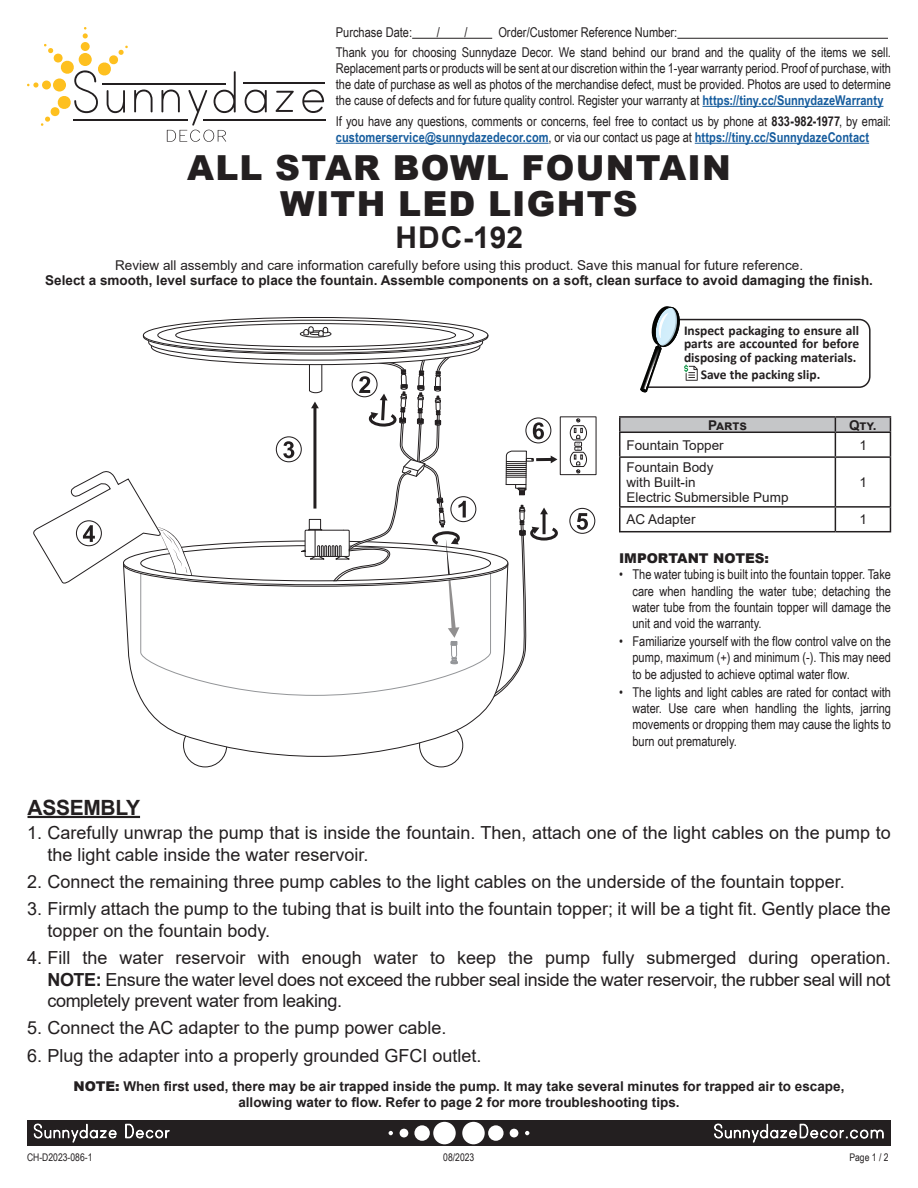
<style>
.page{position:relative;width:918px;height:1188px;background:#fff}
.page>*{position:absolute;margin:0;border:0;box-sizing:border-box;transform-origin:0 0}
.t1{font:900 34.5px/36px "Arial";letter-spacing:.035em;color:#231f20;text-align:center}
.t2{font:700 30px "Arial";letter-spacing:.02em;color:#231f20}
.t3{font:700 21px "Arial";letter-spacing:-.015em;color:#231f20}
.t4{font:18px/21.6px "Arial";color:#231f20}
.Warranty_Text{font:13.5px/16.2px "Arial Narrow";color:#231f20;text-align:justify}
.t5{font:700 13.5px/15px "Arial";color:#231f20;text-align:center}
.t6{font:700 13.5px/13.5px "Calibri";color:#231f20;text-align:justify}
.t7{font:13.5px/15px "Arial";color:#231f20}
.t8{font:900 13.5px "Arial";color:#231f20}
.t9{font:10.5px "Arial Narrow";color:#231f20}
.s1{font-weight:700;color:#175d9e}
.s2{font-weight:700}
.s3{font-weight:400}
.s4{font-weight:900}
</style>
<div class="page">
<div style="left:27px;top:1120px;width:864px;height:26px;background:#231f20"></div>
<div style="left:462px;top:1122px;width:23px;height:22px;background:#fff;border-radius:50%"></div>
<div style="left:488px;top:1125px;width:16px;height:16px;background:#fff;border-radius:50%"></div>
<div style="left:510px;top:1129px;width:8px;height:8px;background:#fff;border-radius:50%"></div>
<svg style="left:525px;top:1131px;width:4px;height:4px"></svg>
<div style="left:433px;top:1122px;width:23px;height:22px;background:#fff;border-radius:50%"></div>
<div style="left:414px;top:1125px;width:16px;height:16px;background:#fff;border-radius:50%"></div>
<div style="left:400px;top:1129px;width:8px;height:8px;background:#fff;border-radius:50%"></div>
<svg style="left:389px;top:1131px;width:4px;height:4px"></svg>
<svg style="left:34px;top:1123px;width:83px;height:20px"></svg>
<svg style="left:125px;top:1124px;width:45px;height:15px"></svg>
<svg style="left:714px;top:1123px;width:170px;height:20px"></svg>
<svg style="left:134px;top:90px;width:19px;height:22px"></svg>
<svg style="left:245px;top:90px;width:22px;height:23px"></svg>
<svg style="left:276px;top:91px;width:18px;height:21px"></svg>
<svg style="left:302px;top:90px;width:22px;height:23px"></svg>
<svg style="left:81px;top:42px;width:9px;height:9px"></svg>
<svg style="left:83px;top:27px;width:5px;height:11px"></svg>
<svg style="left:27px;top:44px;width:101px;height:82px"></svg>
<hr style="left:244px;top:83px;width:81px;height:1px;background:#231f20">
<hr style="left:102px;top:83px;width:124px;height:1px;background:#231f20">
<hr style="left:73px;top:119px;width:115px;height:1px;background:#231f20">
<hr style="left:203px;top:119px;width:122px;height:1px;background:#231f20">
<svg style="left:161px;top:71px;width:75px;height:71px"></svg>
<hr style="left:702px;top:106px;width:182px;height:1px;background:#175d9e">
<hr style="left:336px;top:143px;width:213px;height:1px;background:#175d9e">
<hr style="left:695px;top:143px;width:174px;height:1px;background:#175d9e">
<hr style="left:412px;top:38px;width:80px;height:1px;background:#231f20">
<hr style="left:677px;top:38px;width:211px;height:1px;background:#231f20">
<hr style="left:28px;top:816px;width:112px;height:2px;background:#231f20">
<svg style="left:640px;top:306px;width:231px;height:87px"></svg>
<hr style="left:619px;top:416px;width:216px;height:2px;background:#231f20">
<hr style="left:835px;top:416px;width:56px;height:2px;background:#231f20">
<svg style="left:619px;top:417px;width:272px;height:39px"></svg>
<hr style="left:619px;top:456px;width:216px;height:2px;background:#231f20">
<hr style="left:619px;top:458px;width:2px;height:48px;background:#231f20">
<hr style="left:835px;top:456px;width:56px;height:2px;background:#231f20">
<hr style="left:835px;top:458px;width:1px;height:48px;background:#231f20">
<hr style="left:890px;top:458px;width:1px;height:48px;background:#231f20">
<hr style="left:619px;top:506px;width:216px;height:2px;background:#231f20">
<hr style="left:619px;top:508px;width:2px;height:23px;background:#231f20">
<hr style="left:835px;top:506px;width:56px;height:2px;background:#231f20">
<svg style="left:835px;top:508px;width:1px;height:23px"></svg>
<svg style="left:890px;top:508px;width:1px;height:23px"></svg>
<hr style="left:619px;top:531px;width:216px;height:1px;background:#231f20">
<hr style="left:835px;top:531px;width:56px;height:1px;background:#231f20">
<div style="left:560px;top:416px;width:36px;height:59px;border:1px solid #231f20"></div>
<svg style="left:570px;top:418px;width:17px;height:55px"></svg>
<div style="left:183px;top:723px;width:44px;height:44px;border:1px solid #231f20;border-radius:50%"></div>
<div style="left:419px;top:723px;width:44px;height:44px;border:1px solid #231f20;border-radius:50%"></div>
<svg style="left:140px;top:698px;width:354px;height:60px"></svg>
<div style="left:157px;top:320px;width:317px;height:31px;border:1px solid #231f20;border-radius:50%"></div>
<div style="left:175px;top:323px;width:281px;height:24px;border:1px solid #231f20;border-radius:50%"></div>
<div style="left:569px;top:508px;width:26px;height:26px;border:1px solid #231f20;border-radius:50%"></div>
<svg style="left:577px;top:513px;width:11px;height:17px"></svg>
<svg style="left:33px;top:326px;width:525px;height:372px"></svg>
<p class="Warranty_Text" style="left:336px;top:23px;width:78px">Purchase Date:</p>
<p class="Warranty_Text" style="left:437px;top:23px;width:5px">/</p>
<p class="Warranty_Text" style="left:465px;top:23px;width:5px">/</p>
<p class="Warranty_Text" style="left:498px;top:23px;width:181px">Order/Customer Reference Number:</p>
<p class="Warranty_Text" style="left:336px;top:44px;width:557px">Thank you for choosing Sunnydaze Decor. We stand behind our brand and the quality of the items we sell.<br>Replacement parts or products will be sent at our discretion within the 1-year warranty period. Proof of purchase, with the date of purchase as well as photos of the merchandise defect, must be provided. Photos are used to determine the cause of defects and for future quality control. Register your warranty at <span class="s1">https://tiny.cc/SunnydazeWarranty</span></p>
<p class="Warranty_Text" style="left:336px;top:112px;width:557px">If you have any questions, comments or concerns, feel free to contact us by phone at <span class="s2">833-982-1977</span>, by email: <span class="s1">customerservice@sunnydazedecor.com</span>, or via our contact us page at <span class="s1">https://tiny.cc/SunnydazeContact</span></p>
<p class="t1" style="left:187px;top:149px;width:545px">ALL STAR BOWL FOUNTAIN<br>WITH LED LIGHTS</p>
<p class="t2" style="left:396px;top:217px;width:129px">HDC-192</p>
<p class="t5" style="left:45px;top:258px;width:829px"><span class="s3">Review all assembly and care information carefully before using this product. Save this manual for future reference.<br></span>Select a smooth, level surface to place the fountain. Assemble components on a soft, clean surface to avoid damaging the finish.</p>
<p class="t6" style="left:684px;top:323px;width:177px">Inspect packaging to ensure all parts are accounted for before disposing of packing materials.</p>
<p class="t6" style="left:701px;top:368px;width:121px">Save the packing slip.</p>
<p class="t5" style="left:708px;top:417px;width:40px">Parts</p>
<p class="t5" style="left:849px;top:417px;width:29px">Qty.</p>
<p class="t7" style="left:627px;top:437px;width:99px">Fountain Topper</p>
<p class="t7" style="left:859px;top:437px;width:9px">1</p>
<p class="t7" style="left:627px;top:460px;width:164px">Fountain Body<br>with Built-in<br>Electric Submersible Pump</p>
<p class="t7" style="left:859px;top:475px;width:9px">1</p>
<p class="t7" style="left:627px;top:512px;width:71px">AC Adapter</p>
<p class="t7" style="left:859px;top:512px;width:9px">1</p>
<p class="t8" style="left:619px;top:548px;width:152px">IMPORTANT NOTES:</p>
<p class="Warranty_Text" style="left:633px;top:566px;width:260px;text-indent:-14px">• The water tubing is built into the fountain topper. Take care when handling the water tube; detaching the water tube from the fountain topper will damage the unit and void the warranty.</p>
<p class="Warranty_Text" style="left:633px;top:633px;width:260px;text-indent:-14px">• Familiarize yourself with the flow control valve on the pump, maximum (+) and minimum (-). This may need to be adjusted to achieve optimal water flow.</p>
<p class="Warranty_Text" style="left:633px;top:684px;width:260px;text-indent:-14px">• The lights and light cables are rated for contact with water. Use care when handling the lights, jarring movements or dropping them may cause the lights to burn out prematurely.</p>
<p class="t3" style="left:28px;top:793px;width:114px">ASSEMBLY</p>
<p class="t4" style="left:47px;top:822px;width:845px;text-indent:-20px">1. Carefully unwrap the pump that is inside the fountain. Then, attach one of the light cables on the pump to the light cable inside the water reservoir.</p>
<p class="t4" style="left:27px;top:871px;width:819px">2. Connect the remaining three pump cables to the light cables on the underside of the fountain topper.</p>
<p class="t4" style="left:47px;top:898px;width:845px;text-indent:-20px">3. Firmly attach the pump to the tubing that is built into the fountain topper; it will be a tight fit. Gently place the topper on the fountain body.</p>
<p class="t4" style="left:47px;top:947px;width:845px;text-align:justify;text-indent:-20px">4. Fill the water reservoir with enough water to keep the pump fully submerged during operation.<br><span class="s2">NOTE:</span> Ensure the water level does not exceed the rubber seal inside the water reservoir, the rubber seal will not completely prevent water from leaking.</p>
<p class="t4" style="left:27px;top:1017px;width:421px">5. Connect the AC adapter to the pump power cable.</p>
<p class="t4" style="left:27px;top:1044px;width:456px">6. Plug the adapter into a properly grounded GFCI outlet.</p>
<p class="t5" style="left:74px;top:1078px;width:772px;line-height:16.5px"><span class="s4">NOTE:</span> When first used, there may be air trapped inside the pump. It may take several minutes for trapped air to escape, allowing water to flow. Refer to page 2 for more troubleshooting tips.</p>
<p class="t9" style="left:27px;top:1150px;width:67px">CH-D2023-086-1</p>
<p class="t9" style="left:443px;top:1150px;width:33px">08/2023</p>
<p class="t9" style="left:849px;top:1150px;width:41px">Page 1 / 2</p>
</div>
